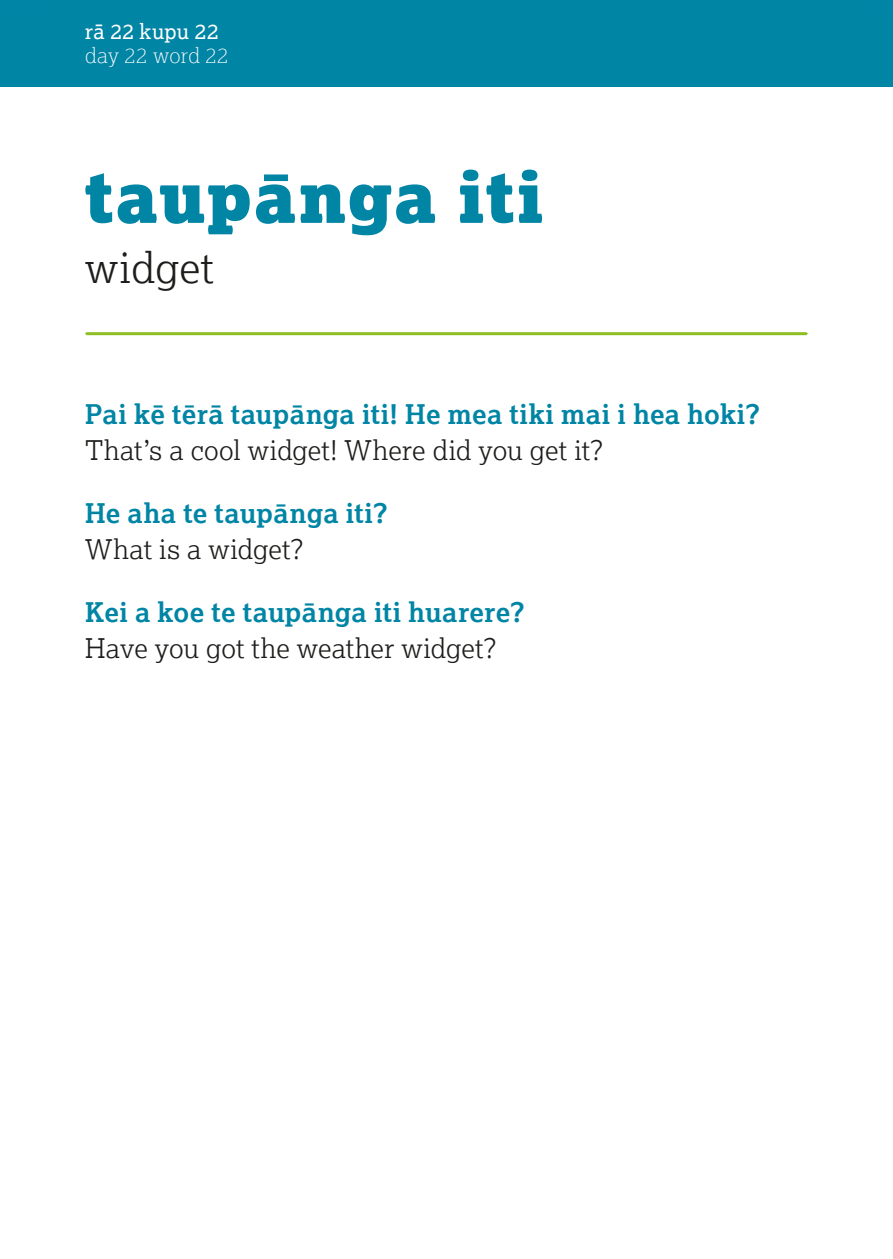
<style>
.page{position:relative;width:893px;height:1259px;background:#fff}
.page>*{position:absolute;margin:0;border:0;box-sizing:border-box;transform-origin:0 0}
.t1{font:900 69px "Lexia";letter-spacing:.02em;color:#0085a5}
.t2{font:300 42px "Lexia";letter-spacing:.005em;color:#1d1d1b}
.t3{font:700 27px "Lexia";letter-spacing:.015em;color:#0085a5}
.t4{font:300 27px "Lexia";color:#1d1d1b}
.t5{font:100 21px "Lexia";letter-spacing:.01em;color:#fff}
.t6{font:21px "Lexia";letter-spacing:.03em;color:#fff}
</style>
<div class="page">
<div style="left:0;top:0;width:893px;height:87px;background:#0085a5"></div>
<svg style="left:85px;top:332px;width:723px;height:3px;background:#94c12f"></svg>
<p class="t6" style="left:85px;top:18px;width:135px">rā 22 kupu 22</p>
<p class="t5" style="left:85px;top:42px;width:145px">day 22 word 22</p>
<h1 class="t1" style="left:85px;top:152px;width:460px">taupānga iti</h1>
<h2 class="t2" style="left:85px;top:241px;width:130px">widget</h2>
<p class="t3" style="left:85px;top:397px;width:677px">Pai kē tērā taupānga iti! He mea tiki mai i hea hoki?</p>
<p class="t4" style="left:85px;top:433px;width:520px">That’s a cool widget! Where did you get it?</p>
<p class="t3" style="left:85px;top:496px;width:305px">He aha te taupānga iti?</p>
<p class="t4" style="left:85px;top:532px;width:221px">What is a widget?</p>
<p class="t3" style="left:85px;top:595px;width:442px">Kei a koe te taupānga iti huarere?</p>
<p class="t4" style="left:85px;top:631px;width:413px">Have you got the weather widget?</p>
</div>
